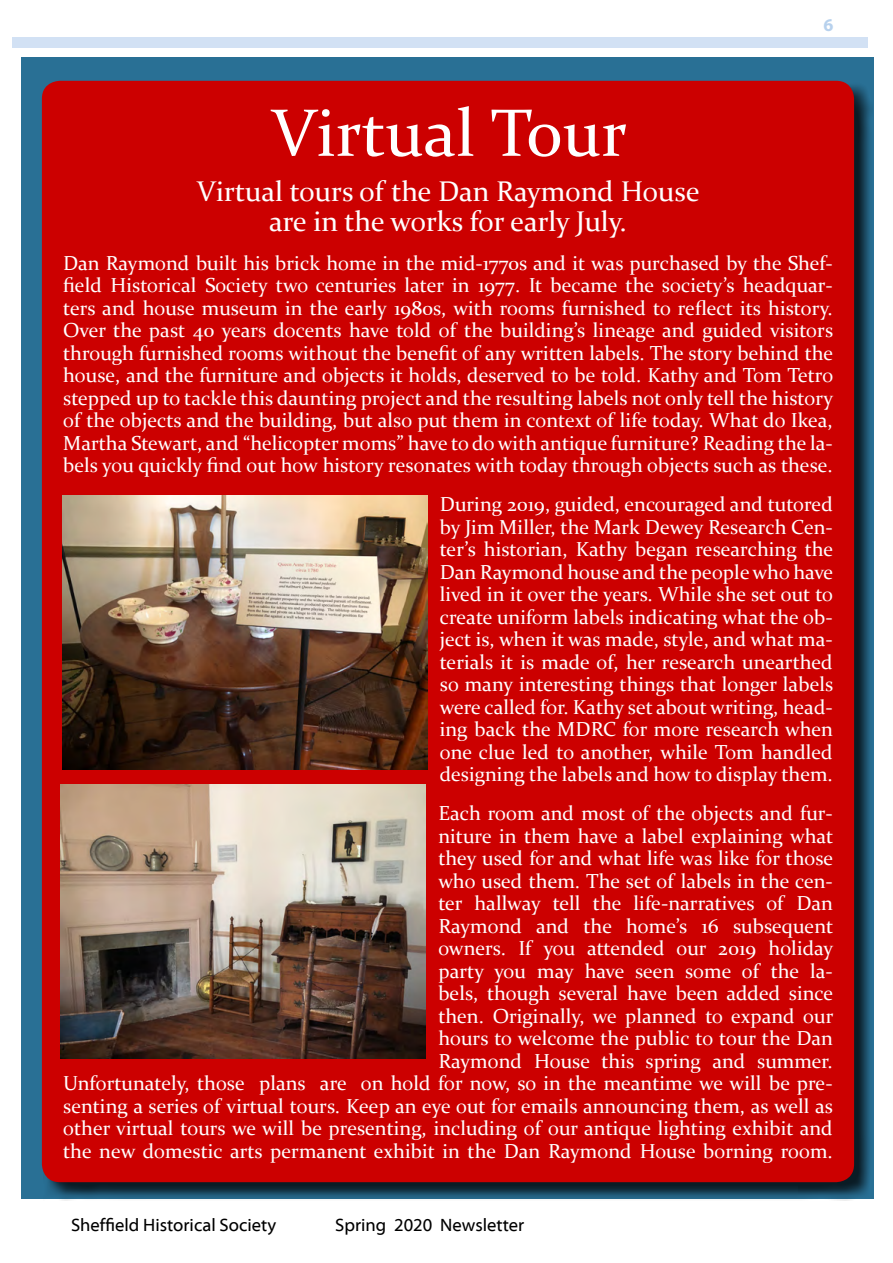
<style>
.page{position:relative;width:893px;height:1263px;background:#fff}
.page>*{position:absolute;margin:0;border:0;box-sizing:border-box;transform-origin:0 0}
.t1{font:67.5px "Constantia";color:#fff}
.t2{font:28.5px/30px "Constantia";color:#fff;text-align:center}
.t3{font:20.25px/22.5px "Constantia";color:#fff;text-align:justify}
.t4{font:18px "Myriad Web Pro";color:#000}
.t5{font:700 18px "Myriad Pro";color:#b7d1ed}
</style>
<div class="page">
<div style="left:13px;top:37px;width:855px;height:10px;background:#d2e1f4"></div>
<div style="left:21px;top:57px;width:853px;height:1142px;background:#297095"></div>
<div style="left:44px;top:83px;width:829px;height:1118px;background:#000;opacity:.75"></div>
<div style="left:42px;top:81px;width:812px;height:1101px;background:#c00;border-radius:18px"></div>
<img style="left:62px;top:495px;width:365px;height:274px">
<img style="left:61px;top:784px;width:365px;height:274px">
<p class="t5" style="left:823px;top:13px;width:11px">6</p>
<h1 class="t1" style="left:271px;top:87px;width:357px">Virtual Tour</h1>
<h2 class="t2" style="left:197px;top:175px;width:504px">Virtual tours of the Dan Raymond House are in the works for early July.</h2>
<p class="t3" style="left:63px;top:251px;width:772px">Dan Raymond built his brick home in the mid-1770s and it was purchased by the Shef&shy;field Historical Society two centuries later in 1977. It became the society’s headquar&shy;ters and house museum in the early 1980s, with rooms furnished to reflect its history.<br>Over the past 40 years docents have told of the building’s lineage and guided visitors through furnished rooms without the benefit of any written labels. The story behind the house, and the furniture and objects it holds, deserved to be told. Kathy and Tom Tetro stepped up to tackle this daunting project and the resulting labels not only tell the history of the objects and the building, but also put them in context of life today. What do Ikea, Martha Stewart, and “helicopter moms” have to do with antique furniture? Reading the la&shy;bels you quickly find out how history resonates with today through objects such as these.</p>
<p class="t3" style="left:440px;top:492px;width:395px">During 2019, guided, encouraged and tutored by Jim Miller, the Mark Dewey Research Cen&shy;ter’s historian, Kathy began researching the Dan Raymond house and the people who have lived in it over the years. While she set out to create uniform labels indicating what the ob&shy;ject is, when it was made, style, and what ma&shy;terials it is made of, her research unearthed so many interesting things that longer labels were called for. Kathy set about writing, head&shy;ing back the MDRC for more research when one clue led to another, while Tom handled designing the labels and how to display them.</p>
<p class="t3" style="left:63px;top:801px;width:772px;text-align:right">Each room and most of the objects and fur-<br>niture in them have a label explaining what<br>they used for and what life was like for those<br>who used them. The set of labels in the cen-<br>ter hallway tell the life-narratives of Dan<br>Raymond and the home’s 16 subsequent<br>owners. If you attended our 2019 holiday<br>party you may have seen some of the la-<br>bels, though several have been added since<br>then. Originally, we planned to expand our<br>hours to welcome the public to tour the Dan<br>Raymond House this spring and summer.<br>Unfortunately, those plans are on hold for now, so in the meantime we will be pre&shy;senting a series of virtual tours. Keep an eye out for emails announcing them, as well as other virtual tours we will be presenting, including of our antique lighting exhibit and the new domestic arts permanent exhibit in the Dan Raymond House borning room.</p>
<p class="t4" style="left:71px;top:1215px;width:207px">Sheffield Historical Society</p>
<p class="t4" style="left:335px;top:1215px;width:191px">Spring 2020 Newsletter</p>
</div>
